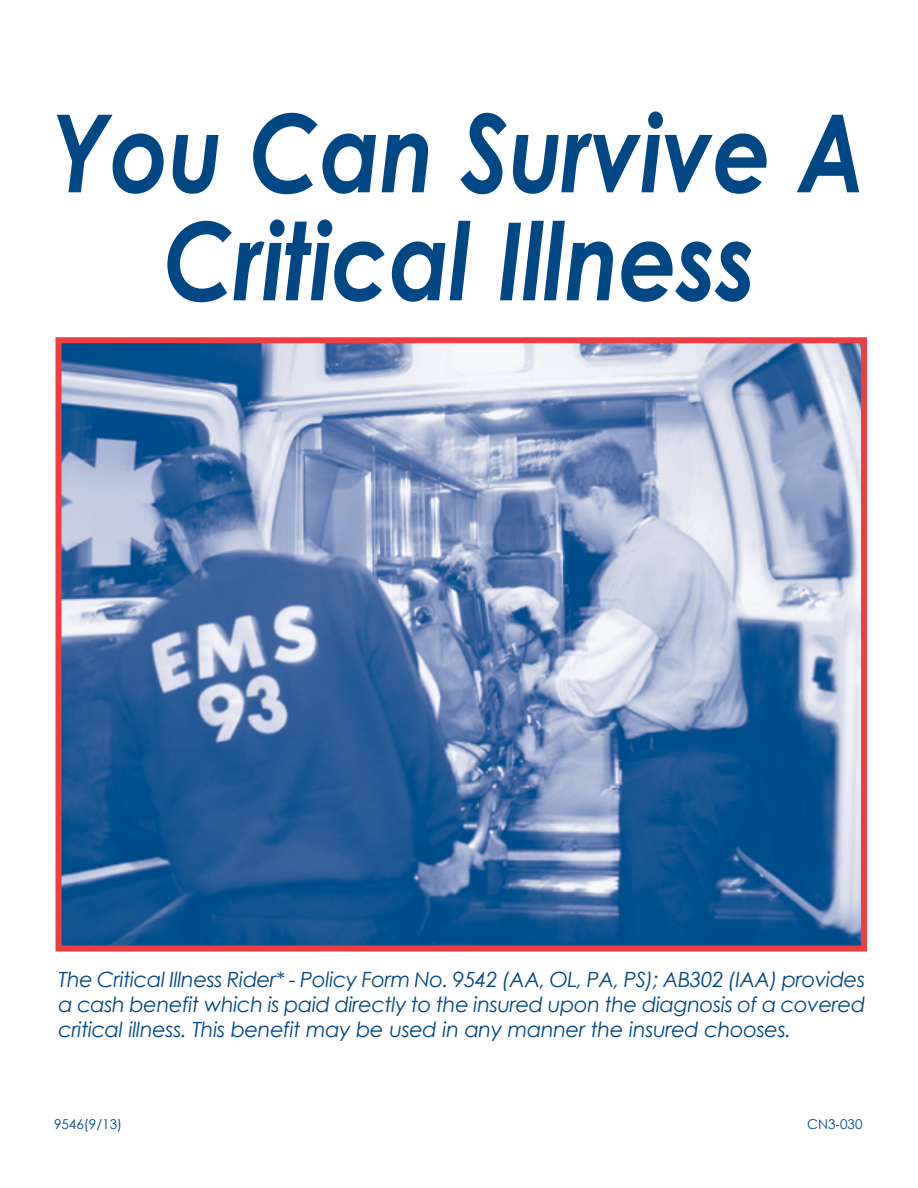
<style>
.page{position:relative;width:918px;height:1188px;background:#fff}
.page>*{position:absolute;margin:0;border:0;box-sizing:border-box;transform-origin:0 0}
.t1{font:italic 700 108px/108px "Century Gothic";letter-spacing:-.01em;color:#004785;text-align:center;scale:.85 1}
.t2{font:italic 21px/25.2px "Century Gothic";letter-spacing:-.02em;color:#004785;text-align:justify}
.t3{font:13.5px "Century Gothic";color:#004785}
</style>
<div class="page">
<img style="left:63px;top:344px;width:797px;height:601px">
<div style="left:56px;top:337px;width:811px;height:615px;border:6px solid #ef3e42"></div>
<h1 class="t1" style="left:54px;top:94px;width:957px">You Can Survive A<br>Critical Illness</h1>
<p class="t2" style="left:58px;top:966px;width:808px">The Critical Illness Rider* - Policy Form No. 9542 (AA, OL, PA, PS); AB302 (IAA) provides a cash benefit which is paid directly to the insured upon the diagnosis of a covered critical illness. This benefit may be used in any manner the insured chooses.</p>
<p class="t3" style="left:54px;top:1115px;width:70px">9546(9/13)</p>
<p class="t3" style="left:807px;top:1115px;width:57px">CN3-030</p>
</div>
